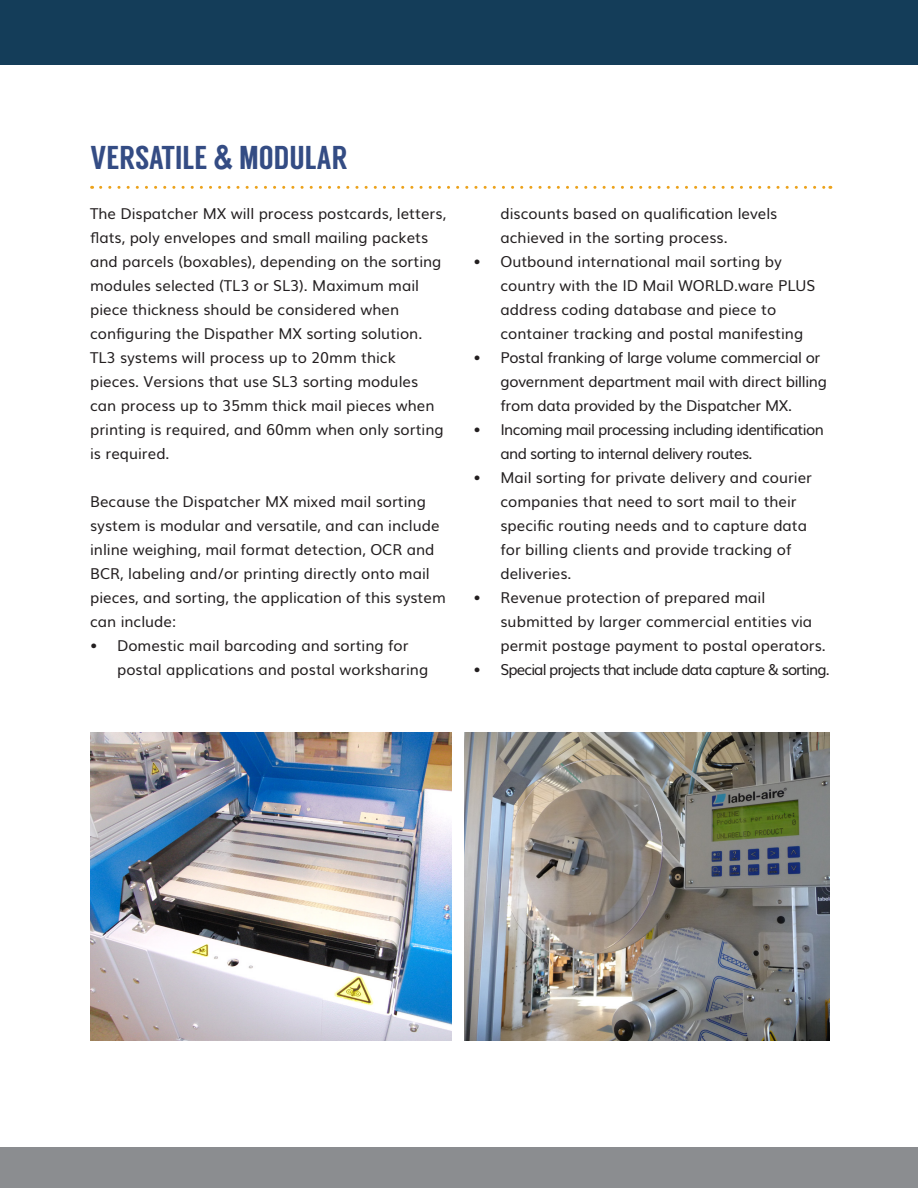
<style>
.page{position:relative;width:918px;height:1188px;background:#fff}
.page>*{position:absolute;margin:0;border:0;box-sizing:border-box;transform-origin:0 0}
.Subheadlines{font:33px "Langdon";color:#344c84}
.Copy{font:15px/24px "Muli";color:#231f20}
.Copy-2{font:15px/24px "Muli";letter-spacing:-.02em;color:#231f20}
.Copy-3{font:15px/24px "Muli";letter-spacing:-.04em;color:#231f20}
.Copy-4{font:15px "Muli";letter-spacing:-.06em;color:#231f20}
.s1{font-family:"Arial Narrow";font-weight:700}
</style>
<div class="page">
<svg style="left:101px;top:186px;width:730px;height:3px"></svg>
<div style="left:0;top:0;width:918px;height:65px;background:#143d59"></div>
<div style="left:0;top:1148px;width:918px;height:40px;background:#8b8d90"></div>
<img style="left:90px;top:732px;width:361px;height:308px">
<img style="left:464px;top:732px;width:366px;height:308px">
<p class="Subheadlines" style="left:90px;top:138px;width:259px">VERSATILE <span class="s1">&amp;</span> MODULAR</p>
<p class="Copy" style="left:90px;top:200px;width:358px">The Dispatcher MX will process postcards, letters, flats, poly envelopes and small mailing packets and parcels (boxables), depending on the sorting modules selected (TL3 or SL3). Maximum mail piece thickness should be considered when configuring the Dispather MX sorting solution.<br>TL3 systems will process up to 20mm thick pieces. Versions that use SL3 sorting modules can process up to 35mm thick mail pieces when printing is required, and 60mm when only sorting is required.</p>
<p class="Copy" style="left:90px;top:488px;width:357px">Because the Dispatcher MX mixed mail sorting system is modular and versatile, and can include inline weighing, mail format detection, OCR and BCR, labeling and/or printing directly onto mail pieces, and sorting, the application of this system can include:</p>
<p class="Copy" style="left:117px;top:632px;width:313px;text-indent:-27px">• Domestic mail barcoding and sorting for postal applications and postal worksharing</p>
<p class="Copy" style="left:500px;top:200px;width:278px">discounts based on qualification levels achieved in the sorting process.</p>
<p class="Copy" style="left:500px;top:248px;width:316px;text-indent:-27px">• Outbound international mail sorting by country with the ID Mail WORLD.ware PLUS address coding database and piece to container tracking and postal manifesting</p>
<p class="Copy-2" style="left:500px;top:344px;width:328px;text-indent:-27px">• Postal franking of large volume commercial or government department mail with direct billing from data provided by the Dispatcher MX.</p>
<p class="Copy-3" style="left:500px;top:416px;width:325px;text-indent:-27px">• Incoming mail processing including identification and sorting to internal delivery routes.</p>
<p class="Copy" style="left:500px;top:464px;width:313px;text-indent:-27px">• Mail sorting for private delivery and courier companies that need to sort mail to their specific routing needs and to capture data for billing clients and provide tracking of deliveries.</p>
<p class="Copy" style="left:500px;top:584px;width:327px;text-indent:-27px">• Revenue protection of prepared mail submitted by larger commercial entities via permit postage payment to postal operators.</p>
<p class="Copy-4" style="left:473px;top:657px;width:358px">• Special projects that include data capture &amp; sorting.</p>
</div>
